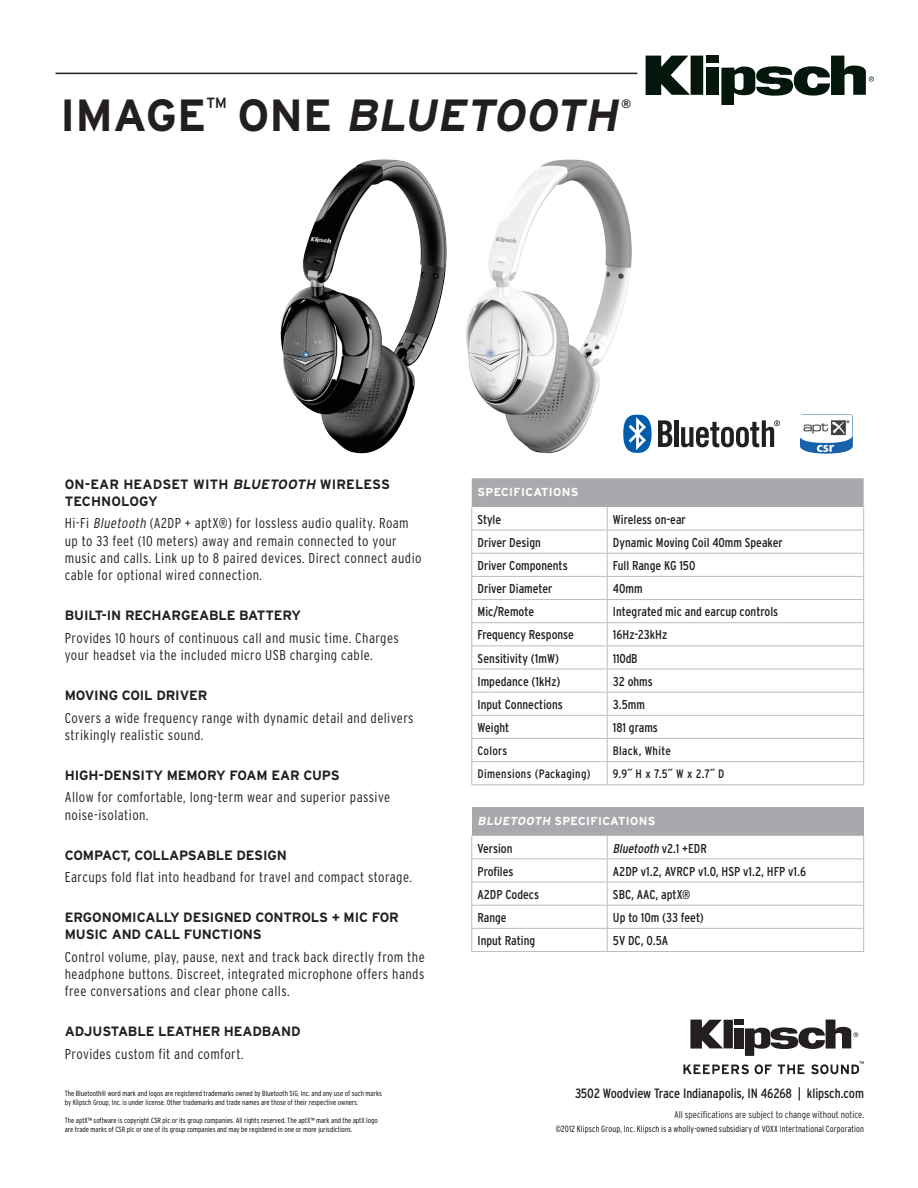
<style>
.page{position:relative;width:918px;height:1188px;background:#fff}
.page>*{position:absolute;margin:0;border:0;box-sizing:border-box;transform-origin:0 0}
.t1{font:italic 700 45px "Interstate";color:#231f20}
.t2{font:300 condensed 14.25px/17.2px "Interstate";letter-spacing:.03em;color:#231f20}
.t3{font:700 13.5px/17.2px "Interstate";letter-spacing:-.01em;color:#231f20}
.t4{font:condensed 13.5px "Interstate";letter-spacing:-.005em;color:#231f20}
.t5{font:700 13.5px/17.2px "Interstate";letter-spacing:.01em;color:#231f20}
.Body{font:condensed 12.9px "Interstate";color:#231f20}
.Body-2{font:italic condensed 12.9px "Interstate";color:#231f20}
.t6{font:700 12.3px "Interstate";color:#231f20}
.Body-3{font:condensed 12.15px "Interstate";letter-spacing:.025em;color:#231f20}
.Specs_Header{font:700 11.55px "Interstate";letter-spacing:.03em;color:#fff}
.t7{font:300 condensed 9.75px "Interstate";color:#231f20}
.t8{font:300 condensed 9px "Interstate";letter-spacing:.02em;color:#000;scale:.95 1}
.t9{font:300 condensed 7.5px/9px "Interstate";letter-spacing:-.005em;color:#000}
.s1{font-style:normal}
.s2{font-style:italic}
</style>
<div class="page">
<svg style="left:471px;top:478px;width:393px;height:306px"></svg>
<hr style="left:471px;top:784px;width:136px;height:1px;background:#bcbdc0">
<hr style="left:471px;top:530px;width:136px;height:1px;background:#bcbdc0">
<hr style="left:607px;top:530px;width:257px;height:1px;background:#bcbdc0">
<hr style="left:607px;top:553px;width:257px;height:1px;background:#bcbdc0">
<hr style="left:471px;top:576px;width:136px;height:1px;background:#bcbdc0">
<hr style="left:607px;top:576px;width:257px;height:1px;background:#bcbdc0">
<hr style="left:471px;top:622px;width:136px;height:1px;background:#bcbdc0">
<hr style="left:607px;top:622px;width:257px;height:1px;background:#bcbdc0">
<hr style="left:471px;top:692px;width:136px;height:1px;background:#bcbdc0">
<hr style="left:607px;top:692px;width:257px;height:1px;background:#bcbdc0">
<hr style="left:471px;top:715px;width:136px;height:1px;background:#bcbdc0">
<hr style="left:607px;top:715px;width:257px;height:1px;background:#bcbdc0">
<hr style="left:607px;top:738px;width:257px;height:1px;background:#bcbdc0">
<hr style="left:607px;top:761px;width:257px;height:1px;background:#bcbdc0">
<hr style="left:607px;top:784px;width:257px;height:1px;background:#bcbdc0">
<div style="left:472px;top:807px;width:392px;height:29px;background:#a8a9ad"></div>
<svg style="left:471px;top:836px;width:393px;height:115px"></svg>
<hr style="left:471px;top:859px;width:136px;height:1px;background:#bcbdc0">
<hr style="left:607px;top:859px;width:257px;height:1px;background:#bcbdc0">
<hr style="left:607px;top:882px;width:257px;height:1px;background:#bcbdc0">
<hr style="left:471px;top:905px;width:136px;height:1px;background:#bcbdc0">
<hr style="left:607px;top:905px;width:257px;height:1px;background:#bcbdc0">
<hr style="left:471px;top:951px;width:136px;height:1px;background:#bcbdc0">
<hr style="left:607px;top:951px;width:257px;height:1px;background:#bcbdc0">
<svg style="left:646px;top:56px;width:44px;height:39px"></svg>
<div style="left:691px;top:56px;width:12px;height:39px;background:#05170c"></div>
<div style="left:706px;top:56px;width:13px;height:7px;background:#05170c"></div>
<div style="left:706px;top:68px;width:13px;height:27px;background:#05170c"></div>
<svg style="left:721px;top:56px;width:153px;height:49px"></svg>
<hr style="left:56px;top:73px;width:581px;height:1px;background:#231f20">
<svg style="left:683px;top:1020px;width:181px;height:54px"></svg>
<img style="left:800px;top:414px;width:53px;height:40px">
<svg style="left:660px;top:420px;width:12px;height:27px"></svg>
<hr style="left:674px;top:420px;width:4px;height:27px;background:#231f20">
<svg style="left:681px;top:420px;width:99px;height:27px"></svg>
<img style="left:280px;top:159px;width:380px;height:295px">
<p class="t1" style="left:60px;top:90px;width:568px"><span class="s1">I M AG E</span> <sup>™</sup> <span class="s1">O N E</span> BLUETOOTH</p>
<p class="t6" style="left:621px;top:97px;width:12px">®</p>
<p class="t5" style="left:65px;top:475px;width:327px">ON-EAR HEADSET WITH <span class="s2">BLUETOOTH</span> WIRELESS<br>TECHNOLOGY</p>
<p class="t2" style="left:65px;top:515px;width:358px">Hi-Fi <span class="s2">Bluetooth</span> (A2DP + aptX®) for lossless audio quality. Roam up to 33 feet (10 meters) away and remain connected to your music and calls. Link up to 8 paired devices. Direct connect audio cable for optional wired connection.</p>
<p class="t3" style="left:65px;top:607px;width:238px">BUILT-IN RECHARGEABLE BATTERY</p>
<p class="t2" style="left:65px;top:629px;width:336px">Provides 10 hours of continuous call and music time. Charges your headset via the included micro USB charging cable.</p>
<p class="t3" style="left:65px;top:686px;width:144px">MOVING COIL DRIVER</p>
<p class="t2" style="left:65px;top:709px;width:350px">Covers a wide frequency range with dynamic detail and delivers strikingly realistic sound.</p>
<p class="t3" style="left:65px;top:766px;width:276px">HIGH-DENSITY MEMORY FOAM EAR CUPS</p>
<p class="t2" style="left:65px;top:789px;width:327px">Allow for comfortable, long-term wear and superior passive noise-isolation.</p>
<p class="t3" style="left:65px;top:846px;width:224px">COMPACT, COLLAPSABLE DESIGN</p>
<p class="t2" style="left:65px;top:868px;width:349px">Earcups fold flat into headband for travel and compact storage.</p>
<p class="t3" style="left:65px;top:909px;width:336px">ERGONOMICALLY DESIGNED CONTROLS + MIC FOR<br>MUSIC AND CALL FUNCTIONS</p>
<p class="t2" style="left:65px;top:948px;width:362px;text-align:justify">Control volume, play, pause, next and track back directly from the headphone buttons. Discreet, integrated microphone offers hands free conversations and clear phone calls.</p>
<p class="t3" style="left:65px;top:1023px;width:237px">ADJUSTABLE LEATHER HEADBAND</p>
<p class="t2" style="left:65px;top:1045px;width:180px">Provides custom fit and comfort.</p>
<p class="t9" style="left:65px;top:1089px;width:319px">The Bluetooth® word mark and logos are registered trademarks owned by Bluetooth SIG, Inc. and any use of such marks by Klipsch Group, Inc. is under license. Other trademarks and trade names are those of their respective owners.</p>
<p class="t9" style="left:65px;top:1116px;width:315px">The aptX™ software is copyright CSR plc or its group companies. All rights reserved. The aptX™ mark and the aptX logo are trade marks of CSR plc or one of its group companies and may be registered in one or more jurisdictions.</p>
<p class="Specs_Header" style="left:478px;top:486px;width:102px">SPECIFICATIONS</p>
<p class="Body" style="left:478px;top:512px;width:25px">Style</p>
<p class="Body" style="left:613px;top:512px;width:74px">Wireless on-ear</p>
<p class="Body" style="left:478px;top:535px;width:65px">Driver Design</p>
<p class="Body" style="left:613px;top:535px;width:171px">Dynamic Moving Coil 40mm Speaker</p>
<p class="Body" style="left:478px;top:558px;width:92px">Driver Components</p>
<p class="Body" style="left:613px;top:558px;width:84px">Full Range KG 150</p>
<p class="Body" style="left:478px;top:581px;width:77px">Driver Diameter</p>
<p class="Body" style="left:613px;top:581px;width:31px">40mm</p>
<p class="Body" style="left:478px;top:605px;width:58px">Mic/Remote</p>
<p class="Body" style="left:613px;top:605px;width:167px">Integrated mic and earcup controls</p>
<p class="Body" style="left:478px;top:628px;width:98px">Frequency Response</p>
<p class="Body" style="left:613px;top:628px;width:56px">16Hz-23kHz</p>
<p class="Body" style="left:478px;top:651px;width:83px">Sensitivity (1mW)</p>
<p class="Body" style="left:613px;top:651px;width:26px">110dB</p>
<p class="Body" style="left:478px;top:674px;width:85px">Impedance (1kHz)</p>
<p class="Body" style="left:613px;top:674px;width:41px">32 ohms</p>
<p class="Body" style="left:478px;top:697px;width:87px">Input Connections</p>
<p class="Body" style="left:613px;top:697px;width:34px">3.5mm</p>
<p class="Body" style="left:478px;top:720px;width:33px">Weight</p>
<p class="Body" style="left:613px;top:720px;width:46px">181 grams</p>
<p class="Body-3" style="left:478px;top:744px;width:31px">Colors</p>
<p class="Body-3" style="left:613px;top:744px;width:59px">Black, White</p>
<p class="Body-3" style="left:478px;top:767px;width:115px">Dimensions (Packaging)</p>
<p class="Body-3" style="left:613px;top:767px;width:113px">9.9˝ H x 7.5˝ W x 2.7˝ D</p>
<p class="Specs_Header" style="left:478px;top:814px;width:179px"><span class="s2">BLUETOOTH</span> SPECIFICATIONS</p>
<p class="Body" style="left:478px;top:841px;width:36px">Version</p>
<p class="Body-2" style="left:613px;top:841px;width:95px">Bluetooth <span class="s1">v 2 . 1 + E D R</span></p>
<p class="Body" style="left:478px;top:864px;width:37px">Profiles</p>
<p class="Body" style="left:613px;top:864px;width:195px">A2DP v1.2, AVRCP v1.0, HSP v1.2, HFP v1.6</p>
<p class="Body" style="left:478px;top:887px;width:63px">A2DP Codecs</p>
<p class="Body" style="left:613px;top:887px;width:79px">SBC, AAC, aptX®</p>
<p class="Body" style="left:478px;top:910px;width:31px">Range</p>
<p class="Body" style="left:613px;top:910px;width:92px">Up to 10m (33 feet)</p>
<p class="Body" style="left:478px;top:933px;width:59px">Input Rating</p>
<p class="Body" style="left:613px;top:933px;width:57px">5V DC, 0.5A</p>
<p class="t4" style="left:575px;top:1085px;width:290px">3502 Woodview Trace Indianapolis, IN 46268 | klipsch.com</p>
<p class="t7" style="left:674px;top:1109px;width:191px">All specifications are subject to change without notice.</p>
<p class="t8" style="left:556px;top:1123px;width:326px">©2012 Klipsch Group, Inc. Klipsch is a wholly-owned subsidiary of VOXX Intertnational Corporation</p>
</div>
